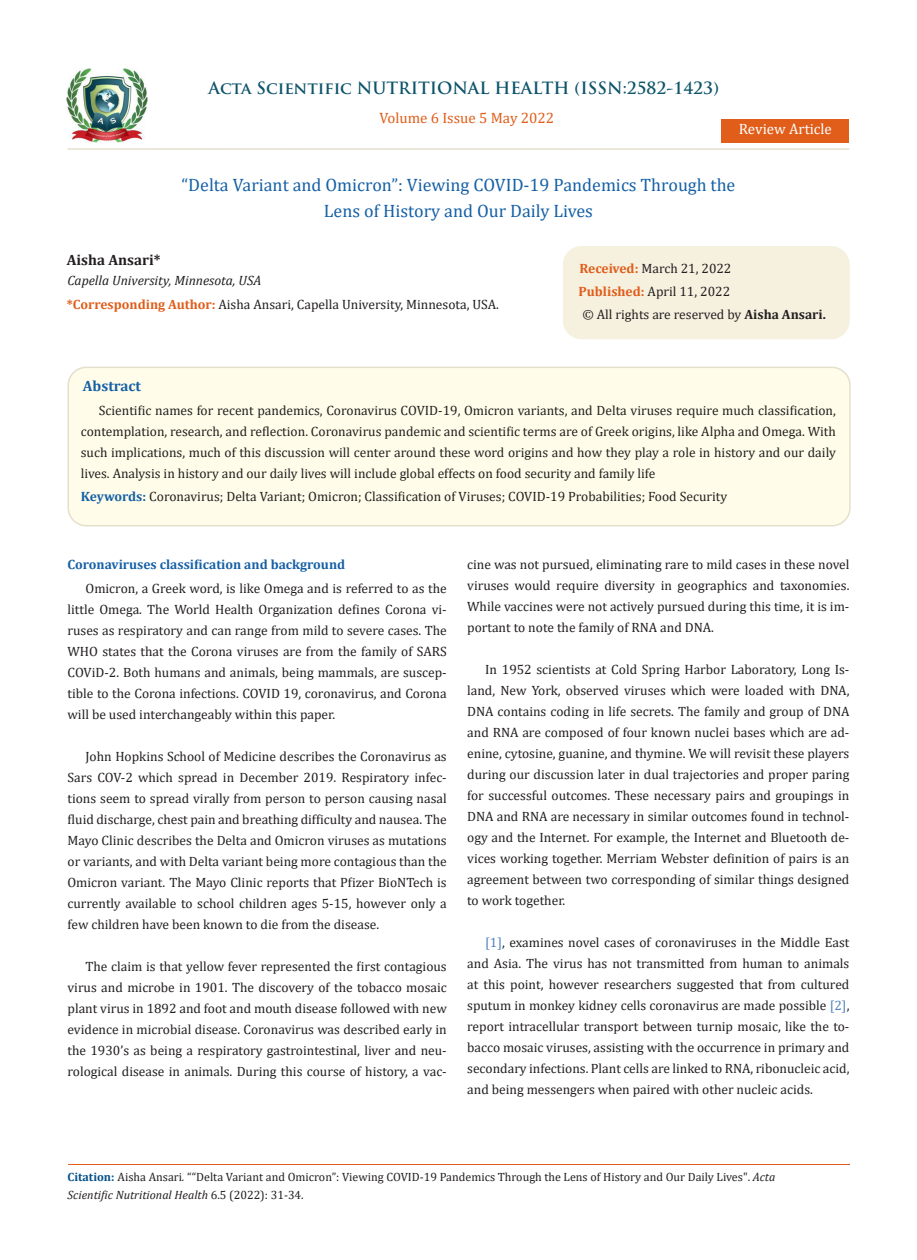
<style>
.page{position:relative;width:917px;height:1260px;background:#fff}
.page>*{position:absolute;margin:0;border:0;box-sizing:border-box;transform-origin:0 0}
.t1{font:18px/25.5px "Cambria";color:#1560a6;text-align:center}
.t2{font:700 16.5px "Trajan Pro";color:#0e546a}
.t3{font:15px "Cambria";color:#e05d1a}
.t4{font:15px "Cambria";color:#fff}
.t5{font:700 15px "Cambria";color:#231f20}
.t6{font:700 15px "Cambria";color:#1560a6}
.t7{font:13.5px/21px "Cambria";color:#231f20;text-align:justify}
.t8{font:700 13.5px "Cambria";color:#1560a6}
.t9{font:italic 13.5px "Cambria";color:#231f20}
.t10{font:12px/18px "Cambria";color:#231f20}
.s1{font-weight:700;color:#e05d1a}
.s2{font-weight:700}
.s3{font-weight:700;color:#1560a6}
.s4{color:#4f81bd}
.s5{font-weight:700;color:#035089}
.s6{font-style:italic}
</style>
<div class="page">
<img style="left:67px;top:68px;width:80px;height:74px">
<div style="left:721px;top:119px;width:128px;height:23px;background:#e05d1a"></div>
<div style="left:563px;top:247px;width:286px;height:92px;background:#f6f0df;border-radius:18px"></div>
<div style="left:562px;top:246px;width:287px;height:93px;border:2px solid #f6f0df;border-radius:18px"></div>
<div style="left:68px;top:367px;width:781px;height:159px;background:#fffde9;border-radius:18px"></div>
<div style="left:67px;top:367px;width:783px;height:160px;border:2px solid #e5dfce;border-radius:18px"></div>
<hr style="left:68px;top:1165px;width:781px;height:1px;background:#e05d1a">
<hr style="left:67px;top:148px;width:782px;height:2px;background:#e5dfce">
<p class="t2" style="left:208px;top:77px;width:512px">Acta Scientific NUTRITIONAL HEALTH (ISSN:2582-1423)</p>
<p class="t3" style="left:379px;top:109px;width:176px">Volume 6 Issue 5 May 2022</p>
<p class="t4" style="left:739px;top:120px;width:94px">Review Article</p>
<p class="t1" style="left:181px;top:173px;width:555px">“Delta Variant and Omicron”: Viewing COVID-19 Pandemics Through the<br>Lens of History and Our Daily Lives</p>
<p class="t5" style="left:67px;top:249px;width:95px">Aisha Ansari*</p>
<p class="t9" style="left:67px;top:271px;width:195px">Capella University, Minnesota, USA</p>
<p class="t7" style="left:67px;top:293px;width:433px"><span class="s1">*Corresponding Author:</span> Aisha Ansari, Capella University, Minnesota, USA.</p>
<p class="t6" style="left:83px;top:375px;width:60px">Abstract</p>
<p class="t7" style="left:579px;top:258px;width:153px"><span class="s1">Received:</span> March 21, 2022</p>
<p class="t7" style="left:578px;top:281px;width:153px"><span class="s1">Published:</span> April 11, 2022</p>
<p class="t7" style="left:582px;top:304px;width:245px">© All rights are reserved by <span class="s2">Aisha Ansari.</span></p>
<p class="t7" style="left:81px;top:400px;width:756px;text-indent:18px">Scientific names for recent pandemics, Coronavirus COVID-19, Omicron variants, and Delta viruses require much classification, contemplation, research, and reflection. Coronavirus pandemic and scientific terms are of Greek origins, like Alpha and Omega. With such implications, much of this discussion will center around these word origins and how they play a role in history and our daily lives. Analysis in history and our daily lives will include global effects on food security and family life</p>
<p class="t7" style="left:81px;top:486px;width:647px"><span class="s3">Keywords:</span> Coronavirus; Delta Variant; Omicron; Classification of Viruses; COVID-19 Probabilities; Food Security</p>
<p class="t8" style="left:67px;top:554px;width:279px">Coronaviruses classification and background</p>
<p class="t7" style="left:67px;top:578px;width:381px;text-indent:18px">Omicron, a Greek word, is like Omega and is referred to as the little Omega. The World Health Organization defines Corona vi&shy;ruses as respiratory and can range from mild to severe cases. The WHO states that the Corona viruses are from the family of SARS COViD-2. Both humans and animals, being mammals, are suscep&shy;tible to the Corona infections. COVID 19, coronavirus, and Corona will be used interchangeably within this paper.</p>
<p class="t7" style="left:67px;top:746px;width:381px;text-indent:18px">John Hopkins School of Medicine describes the Coronavirus as Sars COV-2 which spread in December 2019. Respiratory infec&shy;tions seem to spread virally from person to person causing nasal fluid discharge, chest pain and breathing difficulty and nausea. The Mayo Clinic describes the Delta and Omicron viruses as mutations or variants, and with Delta variant being more contagious than the Omicron variant. The Mayo Clinic reports that Pfizer BioNTech is currently available to school children ages 5-15, however only a few children have been known to die from the disease.</p>
<p class="t7" style="left:67px;top:956px;width:381px;text-indent:18px">The claim is that yellow fever represented the first contagious virus and microbe in 1901. The discovery of the tobacco mosaic plant virus in 1892 and foot and mouth disease followed with new evidence in microbial disease. Coronavirus was described early in the 1930’s as being a respiratory gastrointestinal, liver and neu&shy;rological disease in animals. During this course of history, a vac-</p>
<p class="t7" style="left:467px;top:553px;width:384px">cine was not pursued, eliminating rare to mild cases in these novel viruses would require diversity in geographics and taxonomies.<br>While vaccines were not actively pursued during this time, it is im&shy;portant to note the family of RNA and DNA.</p>
<p class="t7" style="left:467px;top:658px;width:384px;text-indent:18px">In 1952 scientists at Cold Spring Harbor Laboratory, Long Is&shy;land, New York, observed viruses which were loaded with DNA, DNA contains coding in life secrets. The family and group of DNA and RNA are composed of four known nuclei bases which are ad&shy;enine, cytosine, guanine, and thymine. We will revisit these players during our discussion later in dual trajectories and proper paring for successful outcomes. These necessary pairs and groupings in DNA and RNA are necessary in similar outcomes found in technol&shy;ogy and the Internet. For example, the Internet and Bluetooth de&shy;vices working together. Merriam Webster definition of pairs is an agreement between two corresponding of similar things designed to work together.</p>
<p class="t7" style="left:467px;top:931px;width:384px;text-indent:18px"><span class="s4">[1]</span>, examines novel cases of coronaviruses in the Middle East and Asia. The virus has not transmitted from human to animals at this point, however researchers suggested that from cultured sputum in monkey kidney cells coronavirus are made possible <span class="s4">[2]</span>, report intracellular transport between turnip mosaic, like the to&shy;bacco mosaic viruses, assisting with the occurrence in primary and secondary infections. Plant cells are linked to RNA, ribonucleic acid, and being messengers when paired with other nucleic acids.</p>
<p class="t10" style="left:68px;top:1168px;width:709px"><span class="s5">Citation:</span> Aisha Ansari<span class="s6">.</span> ““Delta Variant and Omicron”: Viewing COVID-19 Pandemics Through the Lens of History and Our Daily Lives". <span class="s6">Acta<br>Scientific Nutritional Health</span> 6.5 (2022): 31-34.</p>
</div>
